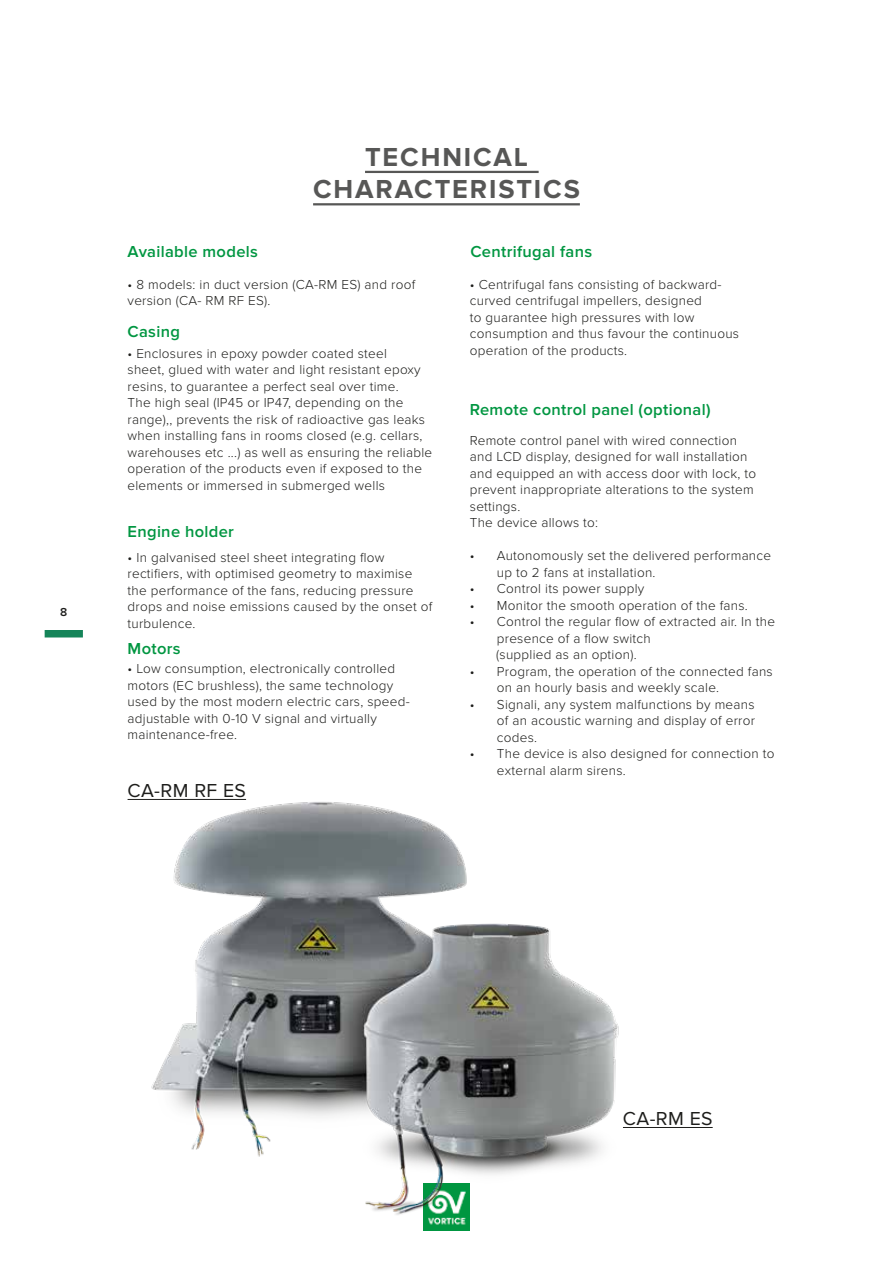
<style>
.page{position:relative;width:893px;height:1263px;background:#fff}
.page>*{position:absolute;margin:0;border:0;box-sizing:border-box;transform-origin:0 0}
.t1{font:700 27px/32.4px "Proxima Nova";letter-spacing:.07em;color:#575756;text-align:center}
.t2{font:19.5px "Proxima Nova";letter-spacing:.02em;color:#1d1d1b}
.t3{font:600 16.5px "Proxima Nova";letter-spacing:.02em;color:#009641}
.t4{font:300 13.5px/16.5px "Proxima Nova";letter-spacing:.02em;color:#1d1d1b}
.t5{font:600 12px "Proxima Nova";color:#1d1d1b}
</style>
<div class="page">
<div style="left:45px;top:630px;width:38px;height:7px;background:#158459"></div>
<hr style="left:365px;top:171px;width:174px;height:2px;background:#575756">
<hr style="left:313px;top:203px;width:267px;height:2px;background:#575756">
<img style="left:127px;top:798px;width:492px;height:433px">
<hr style="left:623px;top:1127px;width:90px;height:1px;background:#1d1d1b">
<hr style="left:128px;top:799px;width:118px;height:1px;background:#1d1d1b">
<p class="t5" style="left:60px;top:605px;width:9px">8</p>
<h1 class="t1" style="left:313px;top:142px;width:268px">TECHNICAL<br>CHARACTERISTICS</h1>
<p class="t3" style="left:128px;top:242px;width:132px">Available models</p>
<p class="t4" style="left:128px;top:276px;width:289px">• 8 models: in duct version (CA-RM ES) and roof version (CA- RM RF ES).</p>
<p class="t3" style="left:128px;top:322px;width:54px">Casing</p>
<p class="t4" style="left:128px;top:345px;width:306px">• Enclosures in epoxy powder coated steel<br>sheet, glued with water and light resistant epoxy resins, to guarantee a perfect seal over time.<br>The high seal (IP45 or IP47, depending on the range),, prevents the risk of radioactive gas leaks when installing fans in rooms closed (e.g. cellars, warehouses etc ...) as well as ensuring the reliable operation of the products even if exposed to the elements or immersed in submerged wells</p>
<p class="t3" style="left:128px;top:522px;width:108px">Engine holder</p>
<p class="t4" style="left:128px;top:549px;width:306px">• In galvanised steel sheet integrating flow rectifiers, with optimised geometry to maximise the performance of the fans, reducing pressure drops and noise emissions caused by the onset of turbulence.</p>
<p class="t3" style="left:128px;top:639px;width:55px">Motors</p>
<p class="t4" style="left:128px;top:661px;width:284px">• Low consumption, electronically controlled motors (EC brushless), the same technology used by the most modern electric cars, speed&shy;adjustable with 0-10 V signal and virtually maintenance-free.</p>
<h2 class="t2" style="left:128px;top:779px;width:120px">CA-RM RF ES</h2>
<p class="t3" style="left:470px;top:242px;width:123px">Centrifugal fans</p>
<p class="t4" style="left:470px;top:276px;width:271px">• Centrifugal fans consisting of backward&shy;curved centrifugal impellers, designed<br>to guarantee high pressures with low consumption and thus favour the continuous operation of the products.</p>
<p class="t3" style="left:470px;top:400px;width:242px">Remote control panel (optional)</p>
<p class="t4" style="left:470px;top:432px;width:288px">Remote control panel with wired connection and LCD display, designed for wall installation and equipped an with access door with lock, to prevent inappropriate alterations to the system settings.<br>The device allows to:</p>
<p class="t4" style="left:497px;top:548px;width:276px;text-indent:-27px">• Autonomously set the delivered performance up to 2 fans at installation.</p>
<p class="t4" style="left:470px;top:581px;width:176px">• Control its power supply</p>
<p class="t4" style="left:470px;top:597px;width:279px">• Monitor the smooth operation of the fans.</p>
<p class="t4" style="left:496px;top:614px;width:280px;text-indent:-26px">• Control the regular flow of extracted air. In the presence of a flow switch<br>(supplied as an option).</p>
<p class="t4" style="left:497px;top:663px;width:277px;text-indent:-27px">• Program, the operation of the connected fans on an hourly basis and weekly scale.</p>
<p class="t4" style="left:497px;top:696px;width:260px;text-align:justify;text-indent:-27px">• Signali, any system malfunctions by means of an acoustic warning and display of error codes.</p>
<p class="t4" style="left:497px;top:746px;width:279px;text-indent:-27px">• The device is also designed for connection to external alarm sirens.</p>
<h2 class="t2" style="left:623px;top:1107px;width:91px">CA-RM ES</h2>
</div>
